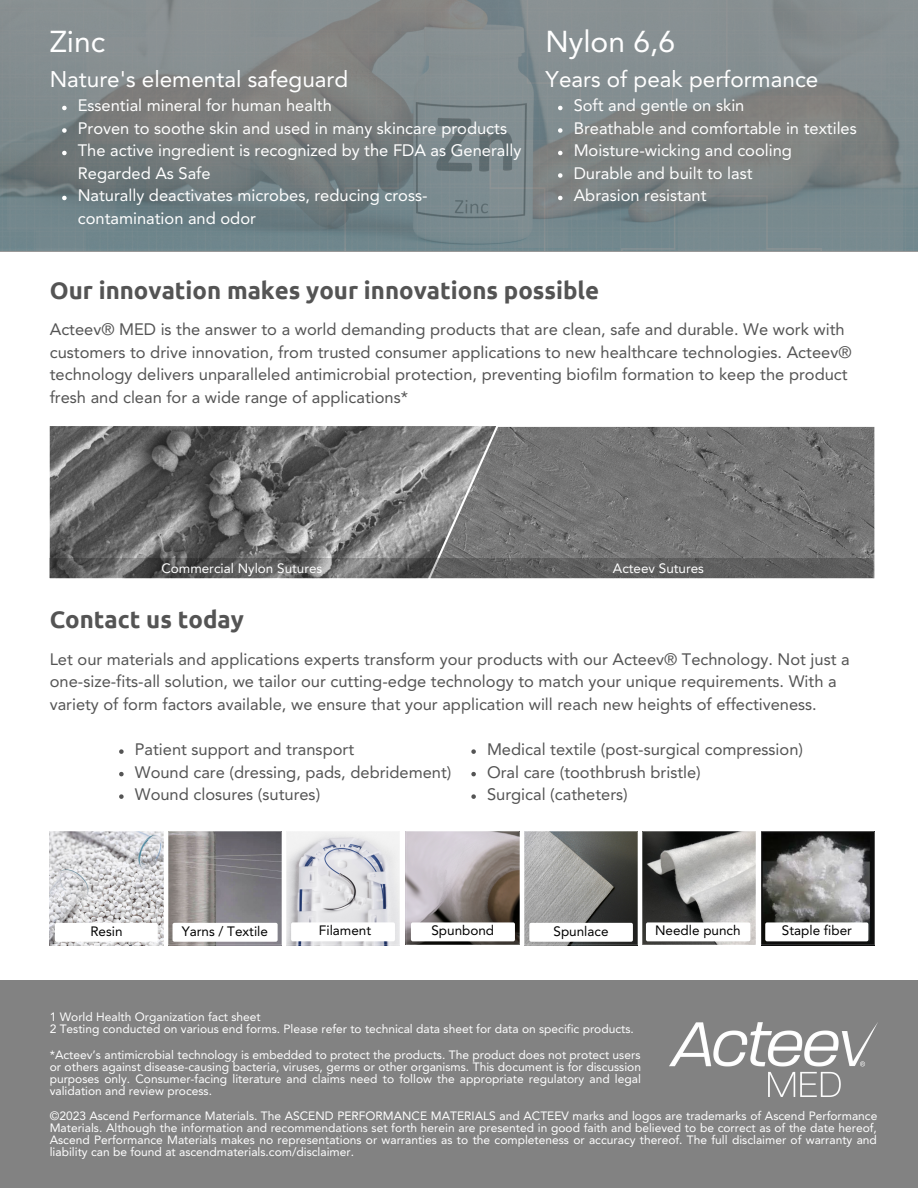
<style>
.page{position:relative;width:918px;height:1188px;background:#fff}
.page>*{position:absolute;margin:0;border:0;box-sizing:border-box;transform-origin:0 0}
.t1{font:30px "Avenir LT Pro";color:#fff}
.t2{font:700 24px "Ubuntu";color:#545454}
.t3{font:22.5px "Avenir LT Pro";color:#fff}
.t4{font:16.5px/22.5px "Avenir LT Pro";color:#545454}
.t5{font:16.5px/22.5px "Avenir LT Pro";color:#fff}
.t6{font:13.5px "Avenir LT Pro";color:#000}
.t7{font:13.5px "Avenir LT Pro";color:#fff}
.t8{font:12px/12px "Avenir LT Pro";color:#fff;text-align:justify}
</style>
<div class="page">
<div style="left:0;top:981px;width:918px;height:207px;background:#828282"></div>
<img style="left:670px;top:1022px;width:208px;height:75px">
<svg style="left:0;top:0;width:918px;height:252px;background:#7c8588"></svg>
<img style="left:496px;top:427px;width:378px;height:151px">
<img style="left:50px;top:426px;width:446px;height:133px">
<svg style="left:50px;top:559px;width:823px;height:19px;background:#5e5e5e"></svg>
<svg style="left:50px;top:832px;width:350px;height:113px"></svg>
<svg style="left:406px;top:832px;width:468px;height:113px"></svg>
<svg style="left:62px;top:106px;width:5px;height:4px"></svg>
<svg style="left:62px;top:128px;width:5px;height:5px"></svg>
<svg style="left:62px;top:151px;width:5px;height:4px"></svg>
<svg style="left:62px;top:196px;width:5px;height:4px"></svg>
<svg style="left:558px;top:106px;width:5px;height:4px"></svg>
<svg style="left:558px;top:128px;width:5px;height:5px"></svg>
<svg style="left:558px;top:151px;width:5px;height:4px"></svg>
<svg style="left:558px;top:173px;width:5px;height:5px"></svg>
<svg style="left:558px;top:196px;width:5px;height:4px"></svg>
<svg style="left:119px;top:749px;width:5px;height:5px"></svg>
<svg style="left:119px;top:772px;width:5px;height:4px"></svg>
<svg style="left:119px;top:794px;width:5px;height:5px"></svg>
<svg style="left:471px;top:749px;width:5px;height:5px"></svg>
<svg style="left:471px;top:772px;width:5px;height:4px"></svg>
<svg style="left:471px;top:794px;width:5px;height:5px"></svg>
<p class="t1" style="left:50px;top:29px;width:57px">Zinc</p>
<p class="t3" style="left:50px;top:70px;width:300px">Nature's elemental safeguard</p>
<p class="t5" style="left:78px;top:96px;width:256px">Essential mineral for human health</p>
<p class="t5" style="left:78px;top:118px;width:431px">Proven to soothe skin and used in many skincare products</p>
<p class="t5" style="left:78px;top:141px;width:445px">The active ingredient is recognized by the FDA as Generally<br>Regarded As Safe</p>
<p class="t5" style="left:78px;top:186px;width:351px">Naturally deactivates microbes, reducing cross&shy;contamination and odor</p>
<p class="t1" style="left:546px;top:29px;width:131px">Nylon 6,6</p>
<p class="t3" style="left:546px;top:70px;width:274px">Years of peak performance</p>
<p class="t5" style="left:574px;top:96px;width:172px">Soft and gentle on skin</p>
<p class="t5" style="left:574px;top:118px;width:285px">Breathable and comfortable in textiles</p>
<p class="t5" style="left:574px;top:141px;width:220px">Moisture-wicking and cooling</p>
<p class="t5" style="left:574px;top:163px;width:180px">Durable and built to last</p>
<p class="t5" style="left:574px;top:186px;width:134px">Abrasion resistant</p>
<p class="t2" style="left:50px;top:277px;width:551px">Our innovation makes your innovations possible</p>
<p class="t4" style="left:50px;top:320px;width:803px">Acteev® MED is the answer to a world demanding products that are clean, safe and durable. We work with customers to drive innovation, from trusted consumer applications to new healthcare technologies. Acteev® technology delivers unparalleled antimicrobial protection, preventing biofilm formation to keep the product fresh and clean for a wide range of applications*</p>
<p class="t7" style="left:161px;top:562px;width:162px">Commercial Nylon Sutures</p>
<p class="t7" style="left:613px;top:562px;width:93px">Acteev Sutures</p>
<p class="t2" style="left:50px;top:606px;width:196px">Contact us today</p>
<p class="t4" style="left:50px;top:649px;width:801px">Let our materials and applications experts transform your products with our Acteev® Technology. Not just a one-size-fits-all solution, we tailor our cutting-edge technology to match your unique requirements. With a variety of form factors available, we ensure that your application will reach new heights of effectiveness.</p>
<p class="t4" style="left:135px;top:740px;width:221px">Patient support and transport</p>
<p class="t4" style="left:135px;top:762px;width:318px">Wound care (dressing, pads, debridement)</p>
<p class="t4" style="left:135px;top:785px;width:187px">Wound closures (sutures)</p>
<p class="t4" style="left:487px;top:740px;width:318px">Medical textile (post-surgical compression)</p>
<p class="t4" style="left:487px;top:762px;width:215px">Oral care (toothbrush bristle)</p>
<p class="t4" style="left:487px;top:785px;width:142px">Surgical (catheters)</p>
<p class="t6" style="left:90px;top:925px;width:34px">Resin</p>
<p class="t6" style="left:182px;top:925px;width:88px">Yarns / Textile</p>
<p class="t6" style="left:319px;top:925px;width:54px">Filament</p>
<p class="t6" style="left:431px;top:925px;width:64px">Spunbond</p>
<p class="t6" style="left:554px;top:925px;width:57px">Spunlace</p>
<p class="t6" style="left:655px;top:925px;width:87px">Needle punch</p>
<p class="t6" style="left:782px;top:925px;width:72px">Staple fiber</p>
<p class="t8" style="left:50px;top:1012px;width:212px">1 World Health Organization fact sheet</p>
<p class="t8" style="left:50px;top:1024px;width:586px">2 Testing conducted on various end forms. Please refer to technical data sheet for data on specific products.</p>
<p class="t8" style="left:50px;top:1050px;width:593px">*Acteev’s antimicrobial technology is embedded to protect the products. The product does not protect users or others against disease-causing bacteria, viruses, germs or other organisms. This document is for discussion purposes only. Consumer-facing literature and claims need to follow the appropriate regulatory and legal validation and review process.</p>
<p class="t8" style="left:50px;top:1111px;width:829px">©2023 Ascend Performance Materials. The ASCEND PERFORMANCE MATERIALS and ACTEEV marks and logos are trademarks of Ascend Performance Materials. Although the information and recommendations set forth herein are presented in good faith and believed to be correct as of the date hereof, Ascend Performance Materials makes no representations or warranties as to the completeness or accuracy thereof. The full disclaimer of warranty and liability can be found at ascendmaterials.com/disclaimer.</p>
</div>
